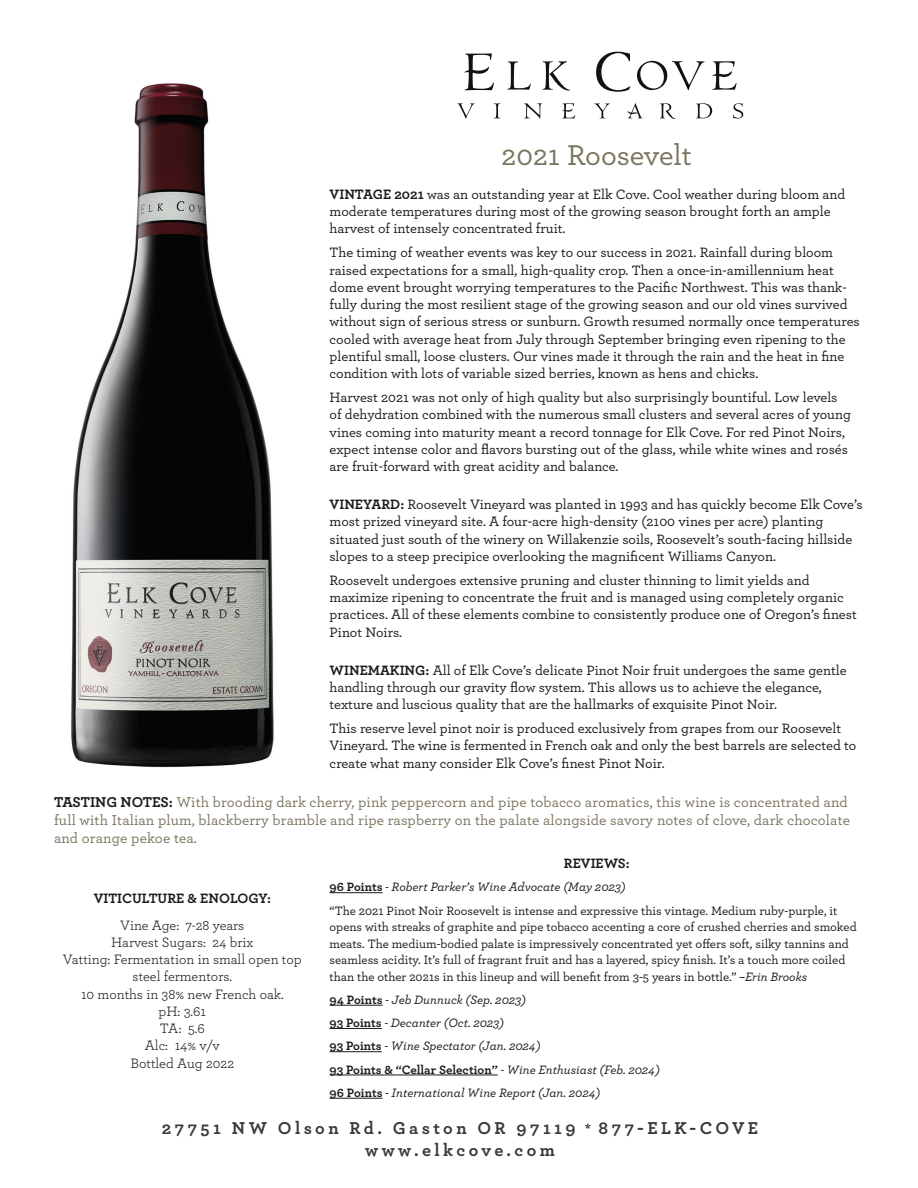
<style>
.page{position:relative;width:918px;height:1188px;background:#fff}
.page>*{position:absolute;margin:0;border:0;box-sizing:border-box;transform-origin:0 0}
.t1{font:500 30px "Archer";color:#797560}
.t2{font:700 18px "Archer";letter-spacing:.19em;color:#3a3a3a}
.t3{font:500 15px/18px "Archer";letter-spacing:.01em;color:#7c765f}
.t4{font:500 14.25px/17.2px "Archer";color:#1c1b1a}
.t5{font:14.25px/17.2px "Archer";color:#1c1b1a;text-align:center}
.t6{font:700 14.25px "Archer";color:#1c1b1a}
.t7{font:500 12.75px/16.5px "Archer";color:#1c1b1a}
.t8{font:italic 500 12.75px "Archer";color:#1c1b1a}
.t9{font:700 12.75px "Archer";color:#1c1b1a}
.s1{font-weight:700}
.s2{font-weight:700;color:#1c1b1a}
.s3{font-weight:700;font-style:normal}
.s4{font-style:italic}
.s5{font-weight:500;font-style:italic}
.s6{font-size:13.5px;color:#1c1b1a}
</style>
<div class="page">
<svg style="left:457px;top:103px;width:17px;height:16px"></svg>
<svg style="left:494px;top:103px;width:6px;height:15px"></svg>
<svg style="left:524px;top:103px;width:18px;height:16px"></svg>
<svg style="left:594px;top:103px;width:16px;height:15px"></svg>
<svg style="left:660px;top:103px;width:16px;height:16px"></svg>
<svg style="left:696px;top:103px;width:16px;height:15px"></svg>
<svg style="left:733px;top:103px;width:10px;height:16px"></svg>
<svg style="left:627px;top:103px;width:16px;height:15px"></svg>
<svg style="left:562px;top:103px;width:13px;height:16px"></svg>
<svg style="left:508px;top:61px;width:23px;height:29px"></svg>
<svg style="left:596px;top:52px;width:35px;height:40px"></svg>
<svg style="left:637px;top:61px;width:67px;height:29px"></svg>
<svg style="left:464px;top:53px;width:30px;height:37px"></svg>
<svg style="left:712px;top:61px;width:25px;height:29px"></svg>
<svg style="left:543px;top:61px;width:27px;height:30px"></svg>
<img style="left:71px;top:83px;width:203px;height:685px">
<hr style="left:330px;top:892px;width:53px;height:1px;background:#1c1b1a">
<hr style="left:330px;top:1005px;width:53px;height:1px;background:#1c1b1a">
<hr style="left:330px;top:1028px;width:52px;height:1px;background:#1c1b1a">
<hr style="left:330px;top:1051px;width:52px;height:1px;background:#1c1b1a">
<hr style="left:330px;top:1075px;width:168px;height:1px;background:#1c1b1a">
<hr style="left:330px;top:1098px;width:53px;height:1px;background:#1c1b1a">
<p class="t1" style="left:502px;top:133px;width:192px">2021 Roosevelt</p>
<p class="t4" style="left:330px;top:185px;width:517px"><span class="s1">VINTAGE 2021</span> was an outstanding year at Elk Cove. Cool weather during bloom and moderate temperatures during most of the growing season brought forth an ample harvest of intensely concentrated fruit.</p>
<p class="t4" style="left:330px;top:243px;width:532px">The timing of weather events was key to our success in 2021. Rainfall during bloom raised expectations for a small, high-quality crop. Then a once-in-amillennium heat dome event brought worrying temperatures to the Pacific Northwest. This was thank&shy;fully during the most resilient stage of the growing season and our old vines survived without sign of serious stress or sunburn. Growth resumed normally once temperatures cooled with average heat from July through September bringing even ripening to the plentiful small, loose clusters. Our vines made it through the rain and the heat in fine condition with lots of variable sized berries, known as hens and chicks.</p>
<p class="t4" style="left:330px;top:388px;width:523px">Harvest 2021 was not only of high quality but also surprisingly bountiful. Low levels of dehydration combined with the numerous small clusters and several acres of young vines coming into maturity meant a record tonnage for Elk Cove. For red Pinot Noirs, expect intense color and flavors bursting out of the glass, while white wines and rosés are fruit-forward with great acidity and balance.</p>
<p class="t4" style="left:330px;top:495px;width:535px"><span class="s1">VINEYARD:</span> Roosevelt Vineyard was planted in 1993 and has quickly become Elk Cove’s most prized vineyard site. A four-acre high-density (2100 vines per acre) planting situated just south of the winery on Willakenzie soils, Roosevelt’s south-facing hillside slopes to a steep precipice overlooking the magnificent Williams Canyon.</p>
<p class="t4" style="left:330px;top:571px;width:529px">Roosevelt undergoes extensive pruning and cluster thinning to limit yields and maximize ripening to concentrate the fruit and is managed using completely organic practices. All of these elements combine to consistently produce one of Oregon’s finest Pinot Noirs.</p>
<p class="t4" style="left:330px;top:661px;width:519px"><span class="s1">WINEMAKING:</span> All of Elk Cove’s delicate Pinot Noir fruit undergoes the same gentle handling through our gravity flow system. This allows us to achieve the elegance, texture and luscious quality that are the hallmarks of exquisite Pinot Noir.</p>
<p class="t4" style="left:330px;top:719px;width:528px">This reserve level pinot noir is produced exclusively from grapes from our Roosevelt<br>Vineyard. The wine is fermented in French oak and only the best barrels are selected to create what many consider Elk Cove’s finest Pinot Noir.</p>
<p class="t3" style="left:54px;top:792px;width:798px"><span class="s2">TASTING NOTES:</span> With brooding dark cherry, pink peppercorn and pipe tobacco aromatics, this wine is concentrated and full with Italian plum, blackberry bramble and ripe raspberry on the palate alongside savory notes of clove, dark chocolate and orange pekoe tea.</p>
<p class="t6" style="left:94px;top:887px;width:179px">VITICULTURE &amp; ENOLOGY:</p>
<p class="t5" style="left:120px;top:916px;width:126px">Vine Age: 7-28 years</p>
<p class="t5" style="left:111px;top:933px;width:144px">Harvest Sugars: 24 brix</p>
<p class="t5" style="left:63px;top:950px;width:240px">Vatting: Fermentation in small open top steel fermentors.</p>
<p class="t5" style="left:81px;top:985px;width:204px">10 months in 38% new French oak.</p>
<p class="t5" style="left:158px;top:1002px;width:49px">pH: 3.61</p>
<p class="t5" style="left:160px;top:1019px;width:46px">TA: 5.6</p>
<p class="t5" style="left:145px;top:1036px;width:77px">Alc: 14% v/v</p>
<p class="t5" style="left:130px;top:1054px;width:105px">Bottled Aug 2022</p>
<p class="t6" style="left:564px;top:852px;width:67px">REVIEWS:</p>
<p class="t8" style="left:330px;top:878px;width:297px"><span class="s3">96 Points</span> - Robert Parker’s Wine Advocate (May 2023)</p>
<p class="t7" style="left:330px;top:902px;width:529px">“The 2021 Pinot Noir Roosevelt is intense and expressive this vintage. Medium ruby-purple, it opens with streaks of graphite and pipe tobacco accenting a core of crushed cherries and smoked meats. The medium-bodied palate is impressively concentrated yet offers soft, silky tannins and seamless acidity. It’s full of fragrant fruit and has a layered, spicy finish. It’s a touch more coiled than the other 2021s in this lineup and will benefit from 3-5 years in bottle.” <span class="s4">–Erin Brooks</span></p>
<p class="t8" style="left:330px;top:990px;width:198px"><span class="s3">94 Points</span> - Jeb Dunnuck (Sep. 2023)</p>
<p class="t8" style="left:330px;top:1014px;width:176px"><span class="s3">93 Points</span> - Decanter (Oct. 2023)</p>
<p class="t8" style="left:330px;top:1037px;width:213px"><span class="s3">93 Points</span> - Wine Spectator (Jan. 2024)</p>
<p class="t9" style="left:330px;top:1059px;width:332px">93 Points &amp; “Cellar Selection” <span class="s5">- Wine Enthusiast (Feb. 2024)</span></p>
<p class="t8" style="left:330px;top:1083px;width:272px"><span class="s3">96 Points</span> - International Wine Report (Jan. 2024)</p>
<p class="t2" style="left:162px;top:1114px;width:598px">27751 NW Olson Rd. Gaston OR 97119 <span class="s6">*</span> 877-ELK-COVE</p>
<p class="t2" style="left:365px;top:1136px;width:191px">www.elkcove.com</p>
</div>
